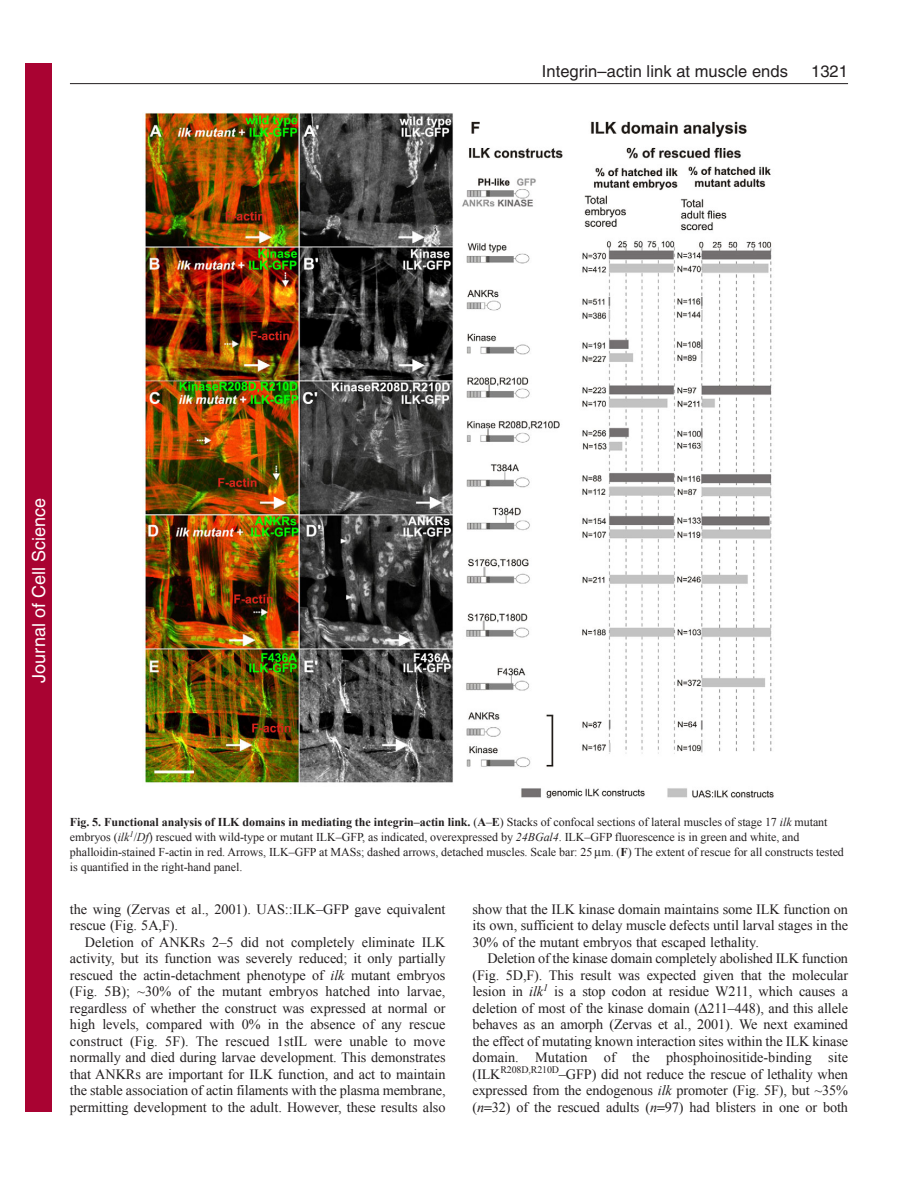
<style>
.page{position:relative;width:918px;height:1188px;background:#fff}
.page>*{position:absolute;margin:0;border:0;box-sizing:border-box;transform-origin:0 0}
.t1{font:18px "Helvetica";color:#fff}
.t2{font:16.5px "Helvetica";letter-spacing:.005em;color:#231f20}
.t3{font:14.25px/16.5px "Times New Roman";letter-spacing:-.005em;color:#231f20;text-align:justify}
.t4{font:12px/15px "Times New Roman";letter-spacing:-.005em;color:#231f20}
.s1{font-weight:700}
.s2{font-style:italic}
</style>
<div class="page">
<hr style="left:70px;top:83px;width:778px;height:1px;background:#231f20">
<img style="left:144px;top:112px;width:630px;height:687px">
<div style="left:26px;top:64px;width:26px;height:1048px;background:#a90332"></div>
<p class="t2" style="left:542px;top:65px;width:248px">Integrin–actin link at muscle ends</p>
<p class="t2" style="left:811px;top:65px;width:38px">1321</p>
<p class="t1" style="left:28px;top:683px;width:186px;rotate:-90deg">Journal of Cell Science</p>
<p class="t4" style="left:70px;top:815px;width:776px"><span class="s1">Fig. 5. Functional analysis of ILK domains in mediating the integrin–actin link.</span> (<span class="s1">A</span>–<span class="s1">E</span>) Stacks of confocal sections of lateral muscles of stage 17 <span class="s2">ilk</span> mutant embryos (<span class="s2">ilk</span><sup>1</sup>/<span class="s2">Df</span>) rescued with wild-type or mutant ILK–GFP, as indicated, overexpressed by <span class="s2">24BGal4</span>. ILK–GFP fluorescence is in green and white, and phalloidin-stained F-actin in red. Arrows, ILK–GFP at MASs; dashed arrows, detached muscles. Scale bar: 25 m. (<span class="s1">F</span>) The extent of rescue for all constructs tested is quantified in the right-hand panel.</p>
<p class="t3" style="left:70px;top:900px;width:377px">the wing (Zervas et al., 2001). UAS::ILK–GFP gave equivalent rescue (Fig. 5A,F).</p>
<p class="t3" style="left:70px;top:933px;width:377px;text-indent:15px">Deletion of ANKRs 2–5 did not completely eliminate ILK activity, but its function was severely reduced; it only partially rescued the actin-detachment phenotype of <span class="s2">ilk</span> mutant embryos (Fig. 5B); ~30% of the mutant embryos hatched into larvae, regardless of whether the construct was expressed at normal or high levels, compared with 0% in the absence of any rescue construct (Fig. 5F). The rescued 1stIL were unable to move normally and died during larvae development. This demonstrates that ANKRs are important for ILK function, and act to maintain the stable association of actin filaments with the plasma membrane, permitting development to the adult. However, these results also</p>
<p class="t3" style="left:472px;top:900px;width:377px">show that the ILK kinase domain maintains some ILK function on its own, sufficient to delay muscle defects until larval stages in the 30% of the mutant embryos that escaped lethality.</p>
<p class="t3" style="left:472px;top:950px;width:377px;text-indent:15px">Deletion of the kinase domain completely abolished ILK function (Fig. 5D,F). This result was expected given that the molecular lesion in <span class="s2">ilk</span><sup>1</sup> is a stop codon at residue W211, which causes a deletion of most of the kinase domain ( 211–448), and this allele behaves as an amorph (Zervas et al., 2001). We next examined the effect of mutating known interaction sites within the ILK kinase domain. Mutation of the phosphoinositide-binding site (ILK<sup>R208D,R210D</sup>–GFP) did not reduce the rescue of lethality when expressed from the endogenous <span class="s2">ilk</span> promoter (Fig. 5F), but ~35% (<span class="s2">n</span> 32) of the rescued adults (<span class="s2">n</span> 97) had blisters in one or both</p>
</div>
